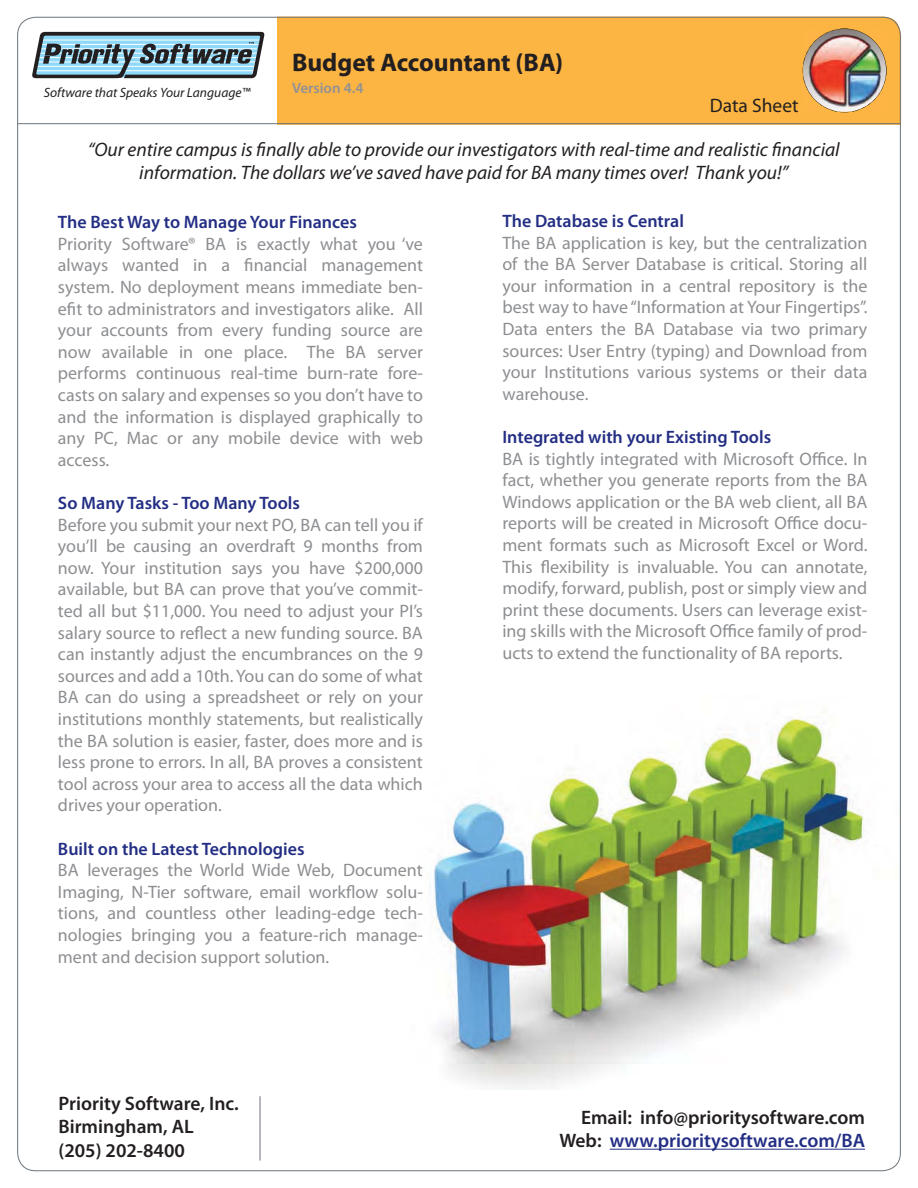
<style>
.page{position:relative;width:918px;height:1188px;background:#fff}
.page>*{position:absolute;margin:0;border:0;box-sizing:border-box;transform-origin:0 0}
.t1{font:700 25.5px "Myriad Pro";color:#231f20}
.t2{font:italic 19.5px/23.4px "Myriad Pro";color:#231f20;text-align:center}
.t3{font:600 19.5px/23.4px "Myriad Pro";color:#231f20}
.t4{font:19.5px "Myriad Pro";color:#231f20}
.t5{font:18px/21.6px "Myriad Pro";color:#8c8e91;text-align:justify}
.t6{font:600 18px "Myriad Pro";color:#232e84}
.t7{font:600 15px "Myriad Pro";color:#919195}
.t8{font:italic 13.5px "Myriad Pro";color:#231f20}
.s1{color:#232e84}
</style>
<div class="page">
<img style="left:430px;top:717px;width:434px;height:372px">
<div style="left:276px;top:16px;width:626px;height:109px;background:#fcb543"></div>
<hr style="left:18px;top:123px;width:882px;height:1px;background:#6b747c">
<hr style="left:260px;top:1096px;width:1px;height:65px;background:#6b747c">
<svg style="left:32px;top:32px;width:232px;height:46px;background:#7899a9"></svg>
<hr style="left:610px;top:1149px;width:255px;height:1px;background:#232e84">
<img style="left:803px;top:29px;width:83px;height:82px">
<p class="t8" style="left:44px;top:87px;width:208px">Software that Speaks Your Language™</p>
<h1 class="t1" style="left:292px;top:53px;width:273px">Budget Accountant (BA)</h1>
<p class="t7" style="left:292px;top:82px;width:73px">Version 4.4</p>
<p class="t4" style="left:710px;top:98px;width:90px">Data Sheet</p>
<p class="t2" style="left:88px;top:139px;width:753px">“Our entire campus is finally able to provide our investigators with real-time and realistic financial information. The dollars we’ve saved have paid for BA many times over! Thank you!”</p>
<p class="t6" style="left:58px;top:215px;width:301px">The Best Way to Manage Your Finances</p>
<p class="t5" style="left:58px;top:234px;width:367px">Priority Software® BA is exactly what you ‘ve always wanted in a financial management system. No deployment means immediate ben&shy;efit to administrators and investigators alike. All your accounts from every funding source are now available in one place. The BA server performs continuous real-time burn-rate fore&shy;casts on salary and expenses so you don’t have to and the information is displayed graphically to any PC, Mac or any mobile device with web access.</p>
<p class="t6" style="left:58px;top:496px;width:244px">So Many Tasks - Too Many Tools</p>
<p class="t5" style="left:58px;top:515px;width:367px">Before you submit your next PO, BA can tell you if you’ll be causing an overdraft 9 months from now. Your institution says you have $200,000 available, but BA can prove that you’ve commit&shy;ted all but $11,000. You need to adjust your PI’s salary source to reflect a new funding source. BA can instantly adjust the encumbrances on the 9 sources and add a 10th. You can do some of what BA can do using a spreadsheet or rely on your institutions monthly statements, but realistically the BA solution is easier, faster, does more and is less prone to errors. In all, BA proves a consistent tool across your area to access all the data which drives your operation.</p>
<p class="t6" style="left:58px;top:842px;width:248px">Built on the Latest Technologies</p>
<p class="t5" style="left:58px;top:860px;width:366px">BA leverages the World Wide Web, Document Imaging, N-Tier software, email workflow solu&shy;tions, and countless other leading-edge tech&shy;nologies bringing you a feature-rich manage&shy;ment and decision support solution.</p>
<p class="t3" style="left:59px;top:1093px;width:182px">Priority Software, Inc.<br>Birmingham, AL (205) 202-8400</p>
<p class="t6" style="left:502px;top:214px;width:183px">The Database is Central</p>
<p class="t5" style="left:502px;top:233px;width:367px">The BA application is key, but the centralization of the BA Server Database is critical. Storing all your information in a central repository is the best way to have “Information at Your Fingertips”.<br>Data enters the BA Database via two primary sources: User Entry (typing) and Download from your Institutions various systems or their data warehouse.</p>
<p class="t6" style="left:502px;top:430px;width:270px">Integrated with your Existing Tools</p>
<p class="t5" style="left:502px;top:449px;width:367px">BA is tightly integrated with Microsoft Office. In fact, whether you generate reports from the BA Windows application or the BA web client, all BA reports will be created in Microsoft Office docu&shy;ment formats such as Microsoft Excel or Word.<br>This flexibility is invaluable. You can annotate, modify, forward, publish, post or simply view and print these documents. Users can leverage exist&shy;ing skills with the Microsoft Office family of prod&shy;ucts to extend the functionality of BA reports.</p>
<p class="t3" style="left:559px;top:1107px;width:307px;text-align:right">Email: info@prioritysoftware.com<br>Web: <span class="s1">www.prioritysoftware.com/BA</span></p>
</div>
